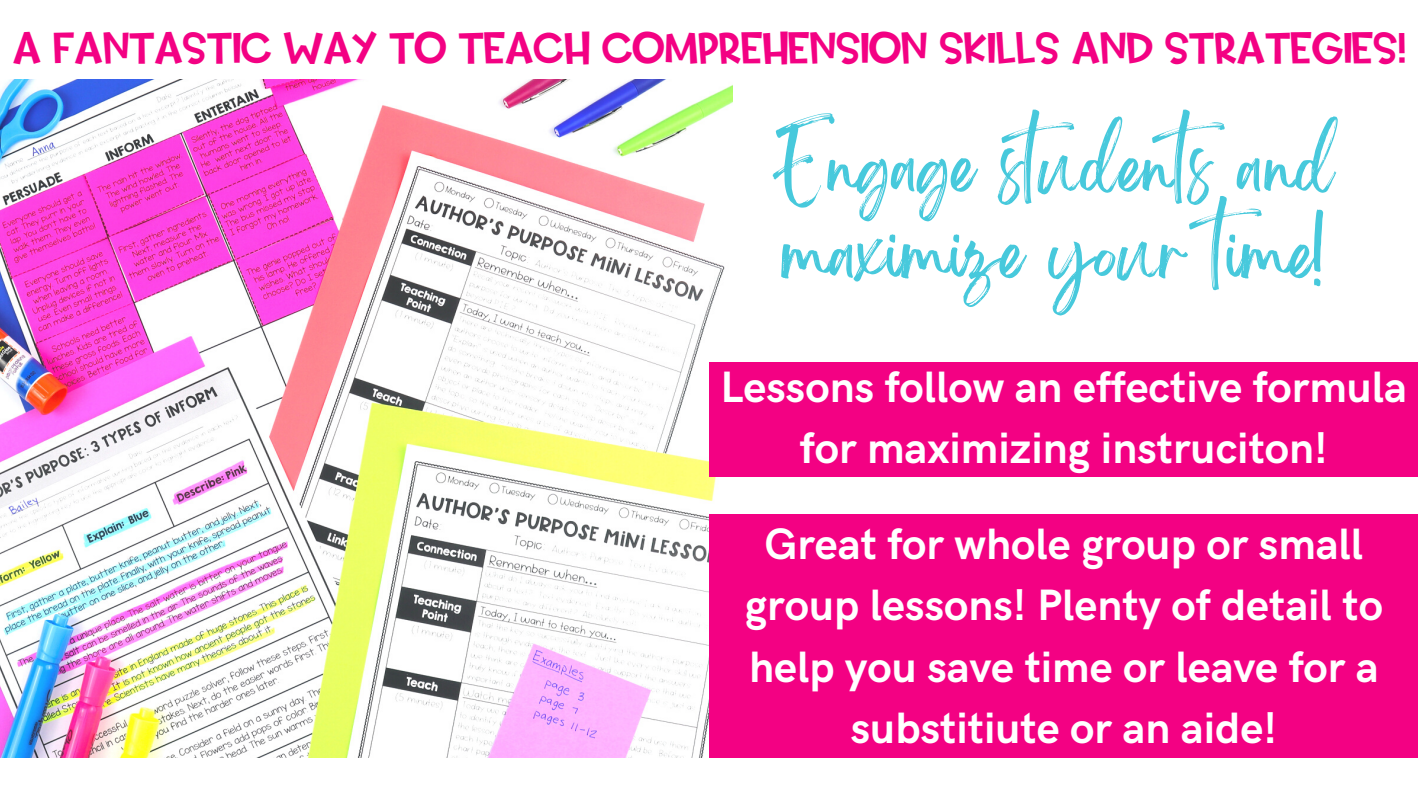
<style>
.page{position:relative;width:1418px;height:798px;background:#fff}
.page>*{position:absolute;margin:0;border:0;box-sizing:border-box;transform-origin:0 0}
.t1{font:62px/86.3px "Brightwall";color:#47c9dc}
.t2{font:700 44px/61.5px "HK Grotesk";color:#fff;text-align:center}
.t3{font:40px "AG Sorry Not Sorry";color:#f30183}
</style>
<div class="page">
<img style="left:0;top:80px;width:733px;height:676px">
<div style="left:709px;top:362px;width:709px;height:114px;background:#f30183"></div>
<div style="left:709px;top:513px;width:709px;height:243px;background:#f30183"></div>
<p class="t3" style="left:13px;top:22px;width:1393px">A FANTASTIC WAY TO TEACH COMPREHENSION SKILLS AND STRATEGIES!</p>
<p class="t1" style="left:774px;top:138px;width:561px">Engage students and maximize your time!</p>
<p class="t2" style="left:720px;top:357px;width:688px">Lessons follow an effective formula for maximizing instruciton!</p>
<p class="t2" style="left:744px;top:514px;width:639px">Great for whole group or small group lessons! Plenty of detail to help you save time or leave for a substitiute or an aide!</p>
</div>
